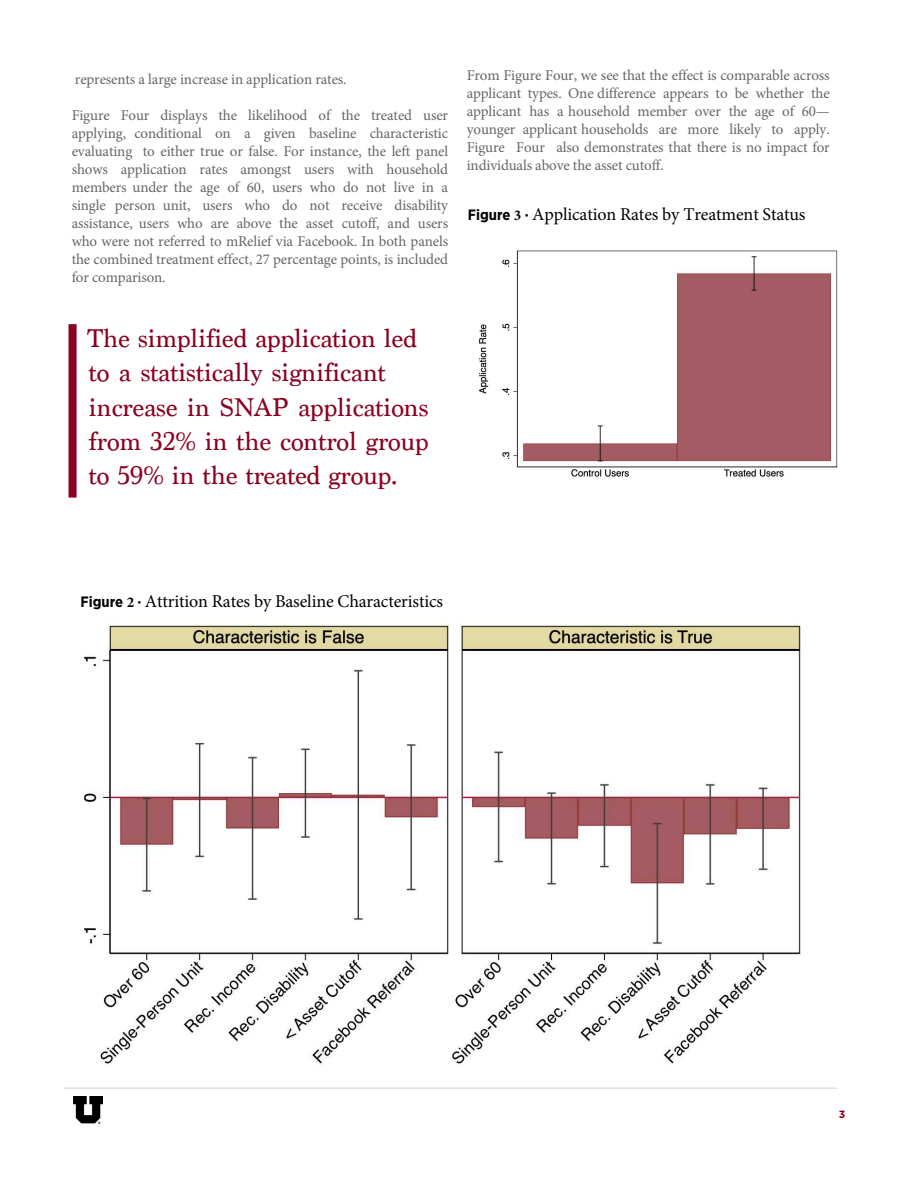
<style>
.page{position:relative;width:918px;height:1188px;background:#fff}
.page>*{position:absolute;margin:0;border:0;box-sizing:border-box;transform-origin:0 0}
.t1{font:27px/34.2px "Marion";color:#8b0021}
.t2{font:18px "Minion Pro";letter-spacing:-.005em;color:#000}
.t3{font:15px/18px "Minion Pro";letter-spacing:-.01em;color:#666;text-align:justify}
.t4{font:700 10.5px "Gotham";color:#8b0021}
.s1{font-style:inherit}
.s2{font-family:"Gotham Narrow";font-weight:700;font-size:15px}
.s3{font-weight:700;font-size:15px}
</style>
<div class="page">
<hr style="left:64px;top:1088px;width:773px;height:1px;background:#d2d2ca">
<img style="left:73px;top:1096px;width:29px;height:27px">
<img style="left:84px;top:623px;width:719px;height:442px">
<img style="left:479px;top:250px;width:359px;height:227px">
<div style="left:70px;top:324px;width:5px;height:174px;background:#8b0021"></div>
<p class="t3" style="left:75px;top:71px;width:273px">represents a large increase in application rates.</p>
<p class="t3" style="left:72px;top:107px;width:378px">Figure Four displays the likelihood of the treated user applying, conditional on a given baseline characteristic evaluating to either true or false. For instance, the left panel shows application rates amongst users with household members under the age of 60, users who do not live in a single person unit, users who do not receive disability assistance, users who are above the asset cutoff, and users who were not referred to mRelief via Facebook. In both panels the combined treatment effect, 27 percentage points, is included for comparison.</p>
<h1 class="t1" style="left:87px;top:322px;width:343px"><span class="s1">The</span> simplified application led to a statistically significant increase in SNAP applications from 32% in the control group to 59% in the treated group.</h1>
<p class="t3" style="left:467px;top:66px;width:365px">From Figure Four, we see that the effect is comparable across applicant types. One difference appears to be whether the applicant has a household member over the age of 60— younger applicant households are more likely to apply.<br>Figure Four also demonstrates that there is no impact for individuals above the asset cutoff.</p>
<p class="t2" style="left:468px;top:202px;width:339px"><span class="s2">Figure</span> <span class="s3">3</span> <span class="s2">·</span> Application Rates by Treatment Status</p>
<p class="t2" style="left:81px;top:589px;width:364px"><span class="s2">Figure</span> <span class="s3">2</span> <span class="s2">·</span> Attrition Rates by Baseline Characteristics</p>
<p class="t4" style="left:839px;top:1107px;width:8px">3</p>
</div>
